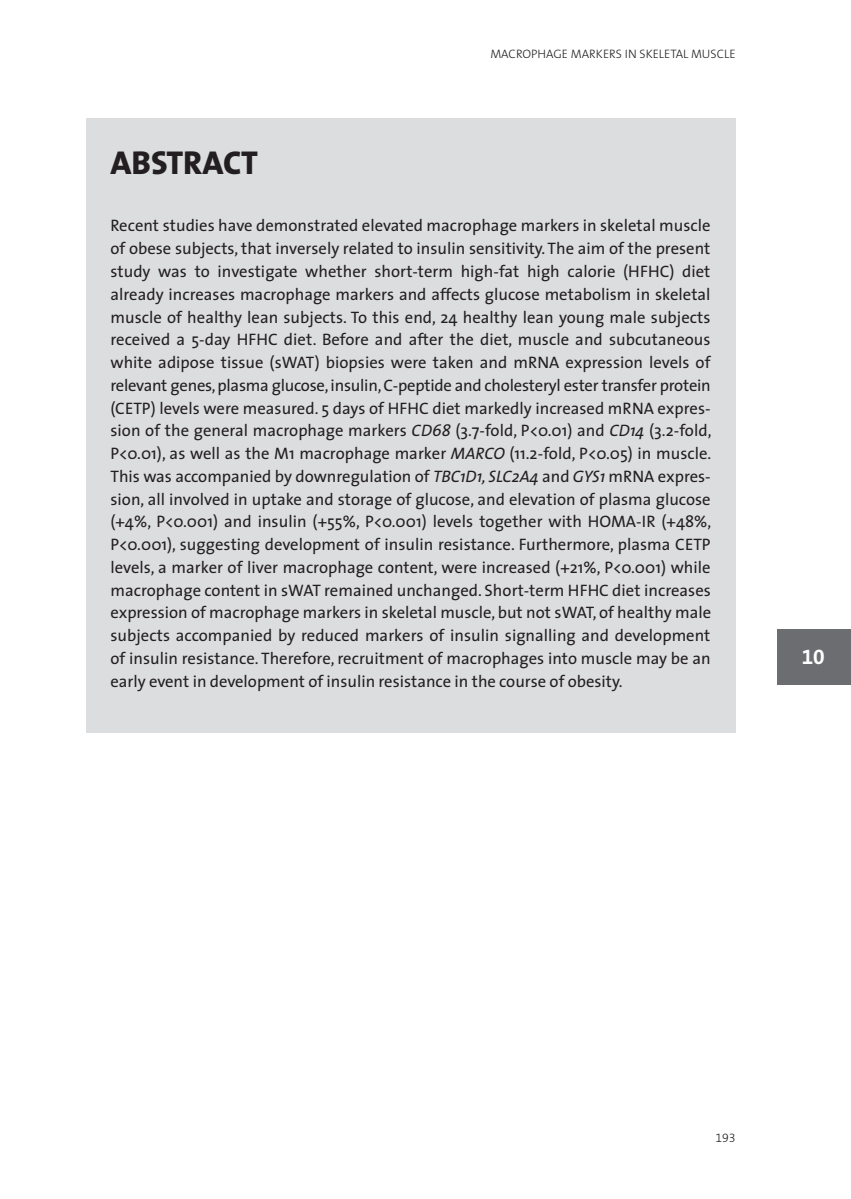
<style>
.page{position:relative;width:851px;height:1199px;background:#fff}
.page>*{position:absolute;margin:0;border:0;box-sizing:border-box;transform-origin:0 0}
.t1{font:800 33.25px "The Sans";letter-spacing:-.005em;color:#231f20}
.t2{font:21px "The Sans Bold Expert";color:#fff}
.t3{font:16.62px/22.8px "The Sans";color:#231f20;text-align:justify}
.t4{font:300 12.25px "The Sans";color:#231f20}
.t5{font:12.25px "The Sans Light Expert";color:#231f20}
.s1{font-style:italic}
</style>
<div class="page">
<div style="left:778px;top:629px;width:73px;height:55px;background:#6c6d70"></div>
<div style="left:86px;top:118px;width:649px;height:614px;background:#dcdddf"></div>
<h1 class="t1" style="left:110px;top:134px;width:149px">ABSTRACT</h1>
<p class="t4" style="left:490px;top:44px;width:247px">MACROPHAGE MARKERS IN SKELETAL MUSCLE</p>
<p class="t3" style="left:110px;top:214px;width:603px">Recent studies have demonstrated elevated macrophage markers in skeletal muscle of obese subjects, that inversely related to insulin sensitivity. The aim of the present study was to investigate whether short-term high-fat high calorie (HFHC) diet already increases macrophage markers and affects glucose metabolism in skeletal muscle of healthy lean subjects. To this end, 24 healthy lean young male subjects received a 5-day HFHC diet. Before and after the diet, muscle and subcutaneous white adipose tissue (sWAT) biopsies were taken and mRNA expression levels of relevant genes, plasma glucose, insulin, C-peptide and cholesteryl ester transfer protein (CETP) levels were measured. 5 days of HFHC diet markedly increased mRNA expres&shy;sion of the general macrophage markers <span class="s1">CD68</span> (3.7-fold, P&lt;0.01) and <span class="s1">CD14</span> (3.2-fold, P&lt;0.01), as well as the M1 macrophage marker <span class="s1">MARCO</span> (11.2-fold, P&lt;0.05) in muscle.<br>This was accompanied by downregulation of <span class="s1">TBC1D1, SLC2A4</span> and <span class="s1">GYS1</span> mRNA expres&shy;sion, all involved in uptake and storage of glucose, and elevation of plasma glucose (+4%, P&lt;0.001) and insulin (+55%, P&lt;0.001) levels together with HOMA-IR (+48%, P&lt;0.001), suggesting development of insulin resistance. Furthermore, plasma CETP levels, a marker of liver macrophage content, were increased (+21%, P&lt;0.001) while macrophage content in sWAT remained unchanged. Short-term HFHC diet increases expression of macrophage markers in skeletal muscle, but not sWAT, of healthy male subjects accompanied by reduced markers of insulin signalling and development of insulin resistance. Therefore, recruitment of macrophages into muscle may be an early event in development of insulin resistance in the course of obesity.</p>
<p class="t2" style="left:802px;top:639px;width:25px">10</p>
<p class="t5" style="left:715px;top:1127px;width:22px">193</p>
</div>
